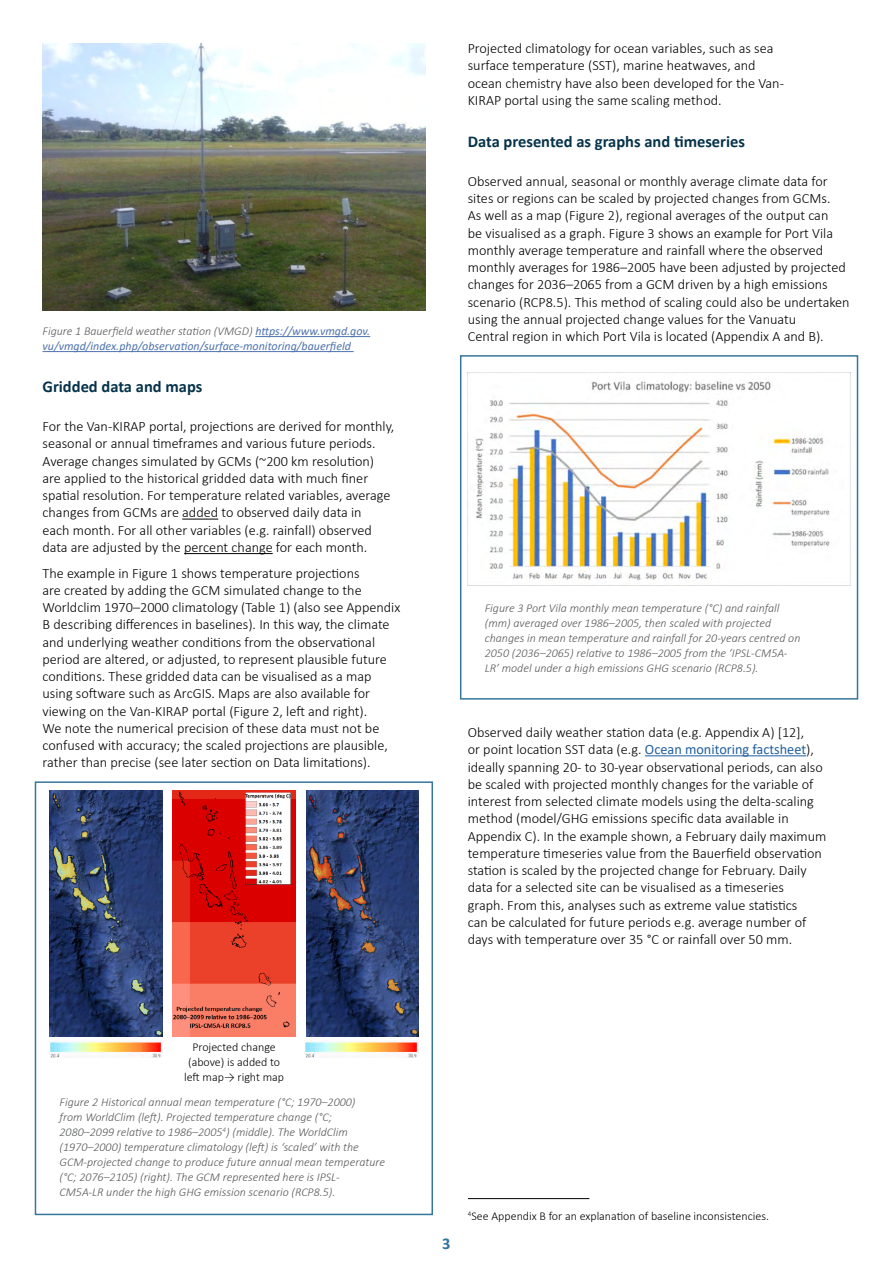
<style>
.page{position:relative;width:893px;height:1263px;background:#fff}
.page>*{position:absolute;margin:0;border:0;box-sizing:border-box;transform-origin:0 0}
.t1{font:700 16.5px "Calibri";color:#06334a}
.t2{font:700 16.5px "Calibri";color:#35769b}
.t3{font:300 14.25px/17.2px "Calibri";color:#000}
.t4{font:italic 300 12px/15px "Calibri";color:#58595b}
.t5{font:italic 12px/15px "Calibri";color:#4f73ad}
.t6{font:300 12px/15px "Calibri";color:#000;text-align:center}
.s1{font-weight:300;color:#58595b}
.s2{font-weight:400;color:#215e9e}
</style>
<div class="page">
<hr style="left:255px;top:336px;width:115px;height:1px;background:#4f73ad">
<hr style="left:43px;top:351px;width:311px;height:1px;background:#4f73ad">
<hr style="left:182px;top:519px;width:36px;height:1px;background:#000">
<hr style="left:184px;top:553px;width:89px;height:1px;background:#000">
<img style="left:43px;top:43px;width:382px;height:267px">
<img style="left:49px;top:1040px;width:113px;height:18px">
<img style="left:49px;top:791px;width:113px;height:245px">
<img style="left:173px;top:791px;width:122px;height:245px">
<img style="left:306px;top:791px;width:112px;height:245px">
<img style="left:305px;top:1040px;width:113px;height:18px">
<div style="left:35px;top:781px;width:398px;height:434px;border:2px solid #35769b"></div>
<hr style="left:645px;top:755px;width:161px;height:1px;background:#215e9e">
<div style="left:460px;top:355px;width:398px;height:345px;border:2px solid #35769b"></div>
<img style="left:468px;top:372px;width:382px;height:209px">
<hr style="left:468px;top:1198px;width:121px;height:1px;background:#000">
<p class="t5" style="left:43px;top:323px;width:329px"><span class="s1">Figure 1 Bauerfield weather station (VMGD)</span> https://www.vmgd.gov. vu/vmgd/index.php/observation/surface-monitoring/bauerfield</p>
<p class="t1" style="left:43px;top:375px;width:161px">Gridded data and maps</p>
<p class="t3" style="left:43px;top:417px;width:353px">For the Van-KIRAP portal, projections are derived for monthly, seasonal or annual timeframes and various future periods.<br>Average changes simulated by GCMs (~200 km resolution) are applied to the historical gridded data with much finer spatial resolution. For temperature related variables, average changes from GCMs are added to observed daily data in<br>each month. For all other variables (e.g. rainfall) observed data are adjusted by the percent change for each month.</p>
<p class="t3" style="left:43px;top:564px;width:359px">The example in Figure 1 shows temperature projections<br>are created by adding the GCM simulated change to the Worldclim 1970–2000 climatology (Table 1) (also see Appendix B describing differences in baselines). In this way, the climate and underlying weather conditions from the observational period are altered, or adjusted, to represent plausible future conditions. These gridded data can be visualised as a map using software such as ArcGIS. Maps are also available for viewing on the Van-KIRAP portal (Figure 2, left and right).<br>We note the numerical precision of these data must not be confused with accuracy; the scaled projections are plausible, rather than precise (see later section on Data limitations).</p>
<p class="t6" style="left:184px;top:1039px;width:101px">Projected change (above) is added to left map→ right map</p>
<p class="t4" style="left:60px;top:1095px;width:327px">Figure 2 Historical annual mean temperature (°C; 1970–2000)<br>from WorldClim (left). Projected temperature change (°C; 2080–2099 relative to 1986–2005<sup>4</sup>) (middle). The WorldClim (1970–2000) temperature climatology (left) is ‘scaled’ with the GCM-projected change to produce future annual mean temperature (°C; 2076–2105) (right). The GCM represented here is IPSL-CM5A-LR under the high GHG emission scenario (RCP8.5).</p>
<p class="t3" style="left:468px;top:40px;width:318px">Projected climatology for ocean variables, such as sea surface temperature (SST), marine heatwaves, and ocean chemistry have also been developed for the Van-KIRAP portal using the same scaling method.</p>
<p class="t1" style="left:468px;top:130px;width:279px">Data presented as graphs and timeseries</p>
<p class="t3" style="left:468px;top:172px;width:383px">Observed annual, seasonal or monthly average climate data for sites or regions can be scaled by projected changes from GCMs.<br>As well as a map (Figure 2), regional averages of the output can<br>be visualised as a graph. Figure 3 shows an example for Port Vila monthly average temperature and rainfall where the observed monthly averages for 1986–2005 have been adjusted by projected changes for 2036–2065 from a GCM driven by a high emissions scenario (RCP8.5). This method of scaling could also be undertaken using the annual projected change values for the Vanuatu<br>Central region in which Port Vila is located (Appendix A and B).</p>
<p class="t4" style="left:485px;top:600px;width:317px">Figure 3 Port Vila monthly mean temperature (°C) and rainfall (mm) averaged over 1986–2005, then scaled with projected changes in mean temperature and rainfall for 20-years centred on 2050 (2036–2065) relative to 1986–2005 from the ‘IPSL-CM5A-LR’ model under a high emissions GHG scenario (RCP8.5).</p>
<p class="t3" style="left:468px;top:723px;width:360px">Observed daily weather station data (e.g. Appendix A) [12],<br>or point location SST data (e.g. <span class="s2">Ocean monitoring factsheet</span>), ideally spanning 20- to 30-year observational periods, can also be scaled with projected monthly changes for the variable of interest from selected climate models using the delta-scaling method (model/GHG emissions specific data available in Appendix C). In the example shown, a February daily maximum temperature timeseries value from the Bauerfield observation station is scaled by the projected change for February. Daily data for a selected site can be visualised as a timeseries<br>graph. From this, analyses such as extreme value statistics<br>can be calculated for future periods e.g. average number of days with temperature over 35 °C or rainfall over 50 mm.</p>
<p class="t2" style="left:442px;top:1231px;width:10px">3</p>
<p class="t6" style="left:468px;top:1209px;width:303px"><sup>4</sup>See Appendix B for an explanation of baseline inconsistencies.</p>
</div>
